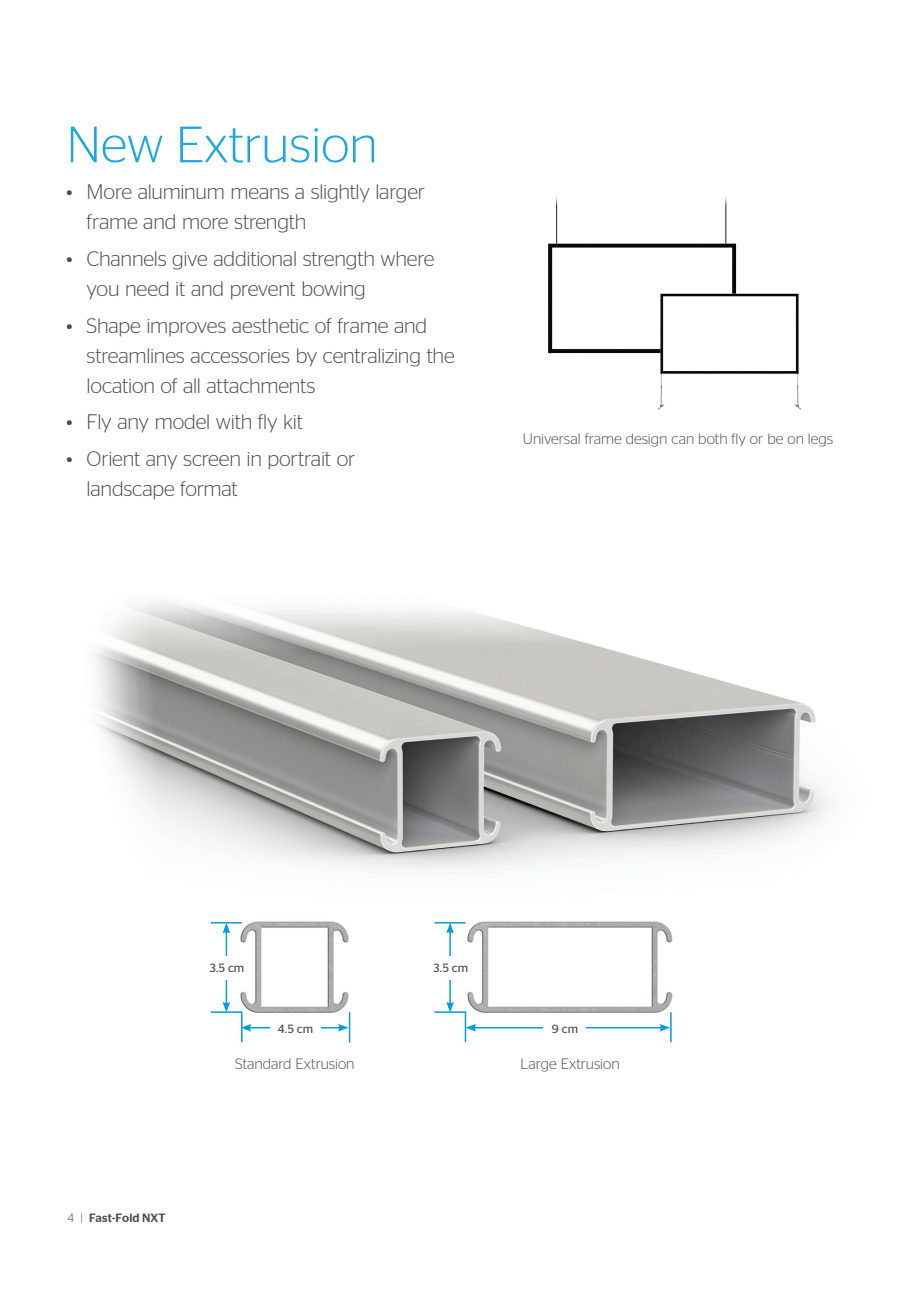
<style>
.page{position:relative;width:920px;height:1290px;background:#fff}
.page>*{position:absolute;margin:0;border:0;box-sizing:border-box;transform-origin:0 0}
.t1{font:300 51px "Stag Sans";color:#1da6df}
.t2{font:300 21px/30px "Stag Sans";letter-spacing:-.015em;color:#4b4c4d}
.t3{font:300 15px "Stag Sans";letter-spacing:-.005em;color:#4b4c4d}
.t4{font:12px "Stag Sans";letter-spacing:.01em;color:#4b4c4d}
.t5{font:500 12px "Stag Sans";letter-spacing:.005em;color:#4b4c4d}
.s1{font-weight:300}
</style>
<div class="page">
<img style="left:94px;top:600px;width:737px;height:346px">
<img style="left:548px;top:207px;width:189px;height:146px">
<img style="left:638px;top:259px;width:163px;height:151px">
<hr style="left:556px;top:194px;width:1px;height:50px;background:#231f20">
<hr style="left:725px;top:194px;width:1px;height:50px;background:#231f20">
<img style="left:452px;top:909px;width:236px;height:116px">
<hr style="left:449px;top:931px;width:2px;height:73px;background:#069bda">
<svg style="left:446px;top:923px;width:8px;height:10px"></svg>
<img style="left:226px;top:914px;width:138px;height:106px">
<hr style="left:435px;top:922px;width:30px;height:1px;background:#069bda">
<hr style="left:349px;top:1012px;width:1px;height:30px;background:#069bda">
<div style="left:424px;top:956px;width:53px;height:23px;background:#fff"></div>
<hr style="left:670px;top:1012px;width:2px;height:30px;background:#069bda">
<hr style="left:249px;top:1027px;width:91px;height:1px;background:#069bda">
<svg style="left:338px;top:1024px;width:11px;height:7px"></svg>
<hr style="left:474px;top:1027px;width:188px;height:1px;background:#069bda">
<svg style="left:660px;top:1024px;width:10px;height:7px"></svg>
<div style="left:270px;top:1016px;width:51px;height:24px;background:#fff"></div>
<div style="left:544px;top:1016px;width:42px;height:23px;background:#fff"></div>
<svg style="left:434px;top:1002px;width:42px;height:41px"></svg>
<hr style="left:226px;top:931px;width:1px;height:73px;background:#069bda">
<svg style="left:223px;top:923px;width:7px;height:10px"></svg>
<hr style="left:211px;top:922px;width:31px;height:1px;background:#069bda">
<div style="left:201px;top:956px;width:52px;height:23px;background:#fff"></div>
<svg style="left:210px;top:1002px;width:41px;height:41px"></svg>
<h1 class="t1" style="left:66px;top:117px;width:313px">New Extrusion</h1>
<p class="t2" style="left:87px;top:176px;width:340px;text-indent:-20px">• More aluminum means a slightly larger frame and more strength</p>
<p class="t2" style="left:87px;top:243px;width:349px;text-indent:-20px">• Channels give additional strength where you need it and prevent bowing</p>
<p class="t2" style="left:87px;top:310px;width:370px;text-indent:-20px">• Shape improves aesthetic of frame and streamlines accessories by centralizing the location of all attachments</p>
<p class="t2" style="left:66px;top:407px;width:238px">• Fly any model with fly kit</p>
<p class="t2" style="left:87px;top:443px;width:270px;text-indent:-20px">• Orient any screen in portrait or landscape format</p>
<p class="t3" style="left:523px;top:431px;width:312px">Universal frame design can both fly or be on legs</p>
<p class="t4" style="left:210px;top:961px;width:36px">3.5 cm</p>
<p class="t4" style="left:434px;top:961px;width:36px">3.5 cm</p>
<p class="t4" style="left:278px;top:1022px;width:37px">4.5 cm</p>
<p class="t4" style="left:552px;top:1021px;width:28px">9 cm</p>
<p class="t5" style="left:68px;top:1211px;width:100px"><span class="s1">4 |</span> Fast-Fold NXT</p>
<p class="t3" style="left:235px;top:1056px;width:121px">Standard Extrusion</p>
<p class="t3" style="left:520px;top:1056px;width:101px">Large Extrusion</p>
</div>
